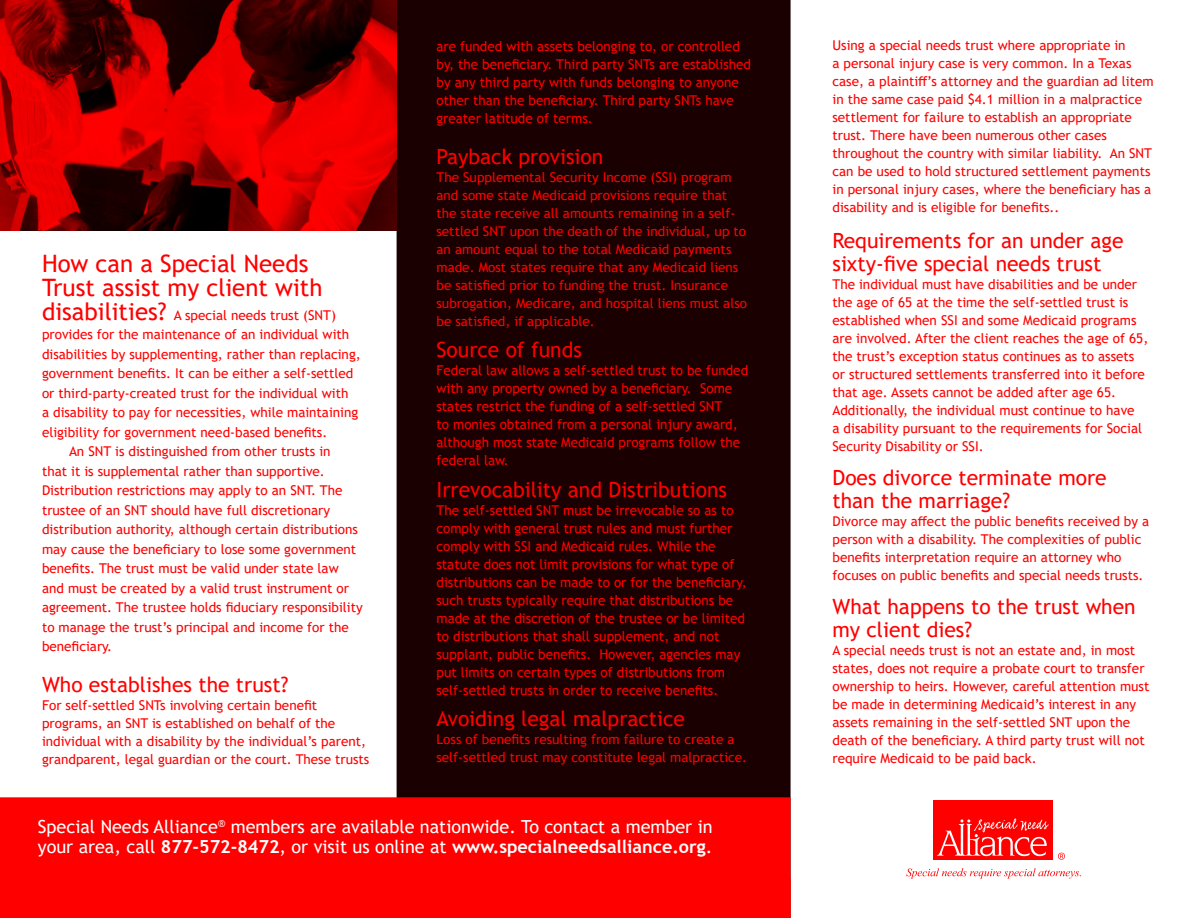
<style>
.page{position:relative;width:1188px;height:918px;background:#fff}
.page>*{position:absolute;margin:0;border:0;box-sizing:border-box;transform-origin:0 0}
.t1{font:24px/24px "Trebuchet MS";color:#f00}
.t2{font:21px/22.5px "Trebuchet MS";color:#f00}
.t3{font:18px/19.5px "Trebuchet MS";color:#fff}
.t4{font:13.5px/18px "Trebuchet MS";color:#f00}
.s1{font-size:24px}
.s2{font-weight:700}
</style>
<div class="page">
<div style="left:934px;top:800px;width:119px;height:60px;background:#f00"></div>
<svg style="left:937px;top:818px;width:112px;height:38px"></svg>
<svg style="left:906px;top:868px;width:175px;height:11px"></svg>
<svg style="left:1058px;top:853px;width:7px;height:7px"></svg>
<div style="left:397px;top:0;width:394px;height:797px;background:#1a0000"></div>
<div style="left:0;top:797px;width:791px;height:80px;background:#f00"></div>
<div style="left:0;top:877px;width:791px;height:41px;background:#f00"></div>
<img style="left:0;top:0;width:396px;height:230px">
<h1 class="t1" style="left:42px;top:253px;width:282px">How can a Special Needs<br>Trust assist my client with</h1>
<p class="t4" style="left:42px;top:307px;width:296px"><span class="s1">disabilities?</span> A special needs trust (SNT)</p>
<p class="t4" style="left:42px;top:326px;width:309px">provides for the maintenance of an individual with</p>
<p class="t4" style="left:42px;top:346px;width:320px">disabilities by supplementing, rather than replacing,</p>
<p class="t4" style="left:42px;top:364px;width:313px">government benefits. It can be either a self-settled</p>
<p class="t4" style="left:42px;top:384px;width:308px">or third-party-created trust for the individual with</p>
<p class="t4" style="left:42px;top:404px;width:318px">a disability to pay for necessities, while maintaining</p>
<p class="t4" style="left:42px;top:423px;width:287px">eligibility for government need-based benefits.</p>
<p class="t4" style="left:69px;top:443px;width:263px">An SNT is distinguished from other trusts in</p>
<p class="t4" style="left:42px;top:463px;width:284px">that it is supplemental rather than supportive.</p>
<p class="t4" style="left:42px;top:482px;width:302px">Distribution restrictions may apply to an SNT. The</p>
<p class="t4" style="left:42px;top:502px;width:290px">trustee of an SNT should have full discretionary</p>
<p class="t4" style="left:42px;top:521px;width:318px">distribution authority, although certain distributions</p>
<p class="t4" style="left:42px;top:540px;width:316px">may cause the beneficiary to lose some government</p>
<p class="t4" style="left:42px;top:559px;width:298px">benefits. The trust must be valid under state law</p>
<p class="t4" style="left:42px;top:580px;width:308px">and must be created by a valid trust instrument or</p>
<p class="t4" style="left:42px;top:598px;width:322px">agreement. The trustee holds fiduciary responsibility</p>
<p class="t4" style="left:42px;top:619px;width:308px">to manage the trust’s principal and income for the</p>
<p class="t4" style="left:42px;top:637px;width:72px">beneficiary.</p>
<h2 class="t2" style="left:42px;top:674px;width:248px">Who establishes the trust?</h2>
<p class="t4" style="left:42px;top:696px;width:329px">For self-settled SNTs involving certain benefit programs, an SNT is established on behalf of the individual with a disability by the individual’s parent, grandparent, legal guardian or the court. These trusts</p>
<p class="t4" style="left:436px;top:38px;width:316px">are funded with assets belonging to, or controlled by, the beneficiary. Third party SNTs are established by any third party with funds belonging to anyone other than the beneficiary. Third party SNTs have greater latitude of terms.</p>
<h2 class="t2" style="left:436px;top:146px;width:168px">Payback provision</h2>
<p class="t4" style="left:436px;top:168px;width:312px">The Supplemental Security Income (SSI) program and some state Medicaid provisions require that the state receive all amounts remaining in a self&shy;settled SNT upon the death of the individual, up to an amount equal to the total Medicaid payments made. Most states require that any Medicaid liens be satisfied prior to funding the trust. Insurance subrogation, Medicare, and hospital liens must also be satisfied, if applicable.</p>
<h2 class="t2" style="left:436px;top:340px;width:147px">Source of funds</h2>
<p class="t4" style="left:436px;top:361px;width:313px">Federal law allows a self-settled trust to be funded with any property owned by a beneficiary. Some states restrict the funding of a self-settled SNT<br>to monies obtained from a personal injury award, although most state Medicaid programs follow the federal law.</p>
<h2 class="t2" style="left:436px;top:478px;width:292px">Irrevocability and Distributions</h2>
<p class="t4" style="left:436px;top:501px;width:312px">The self-settled SNT must be irrevocable so as to comply with general trust rules and must further comply with SSI and Medicaid rules. While the statute does not limit provisions for what type of distributions can be made to or for the beneficiary, such trusts typically require that distributions be made at the discretion of the trustee or be limited to distributions that shall supplement, and not supplant, public benefits. However, agencies may put limits on certain types of distributions from self-settled trusts in order to receive benefits.</p>
<h2 class="t2" style="left:436px;top:709px;width:250px">Avoiding legal malpractice</h2>
<p class="t4" style="left:436px;top:730px;width:312px">Loss of benefits resulting from failure to create a self-settled trust may constitute legal malpractice.</p>
<h3 class="t3" style="left:38px;top:818px;width:676px">Special Needs Alliance<sup>®</sup> members are available nationwide. To contact a member in your area, call <span class="s2">877-572-8472</span>, or visit us online at <span class="s2">www.specialneedsalliance.org</span>.</h3>
<p class="t4" style="left:832px;top:37px;width:323px">Using a special needs trust where appropriate in<br>a personal injury case is very common. In a Texas case, a plaintiff’s attorney and the guardian ad litem in the same case paid $4.1 million in a malpractice settlement for failure to establish an appropriate trust. There have been numerous other cases throughout the country with similar liability. An SNT can be used to hold structured settlement payments in personal injury cases, where the beneficiary has a disability and is eligible for benefits..</p>
<h2 class="t2" style="left:832px;top:231px;width:292px">Requirements for an under age sixty-five special needs trust</h2>
<p class="t4" style="left:832px;top:276px;width:317px">The individual must have disabilities and be under the age of 65 at the time the self-settled trust is established when SSI and some Medicaid programs are involved. After the client reaches the age of 65, the trust’s exception status continues as to assets or structured settlements transferred into it before that age. Assets cannot be added after age 65.<br>Additionally, the individual must continue to have<br>a disability pursuant to the requirements for Social Security Disability or SSI.</p>
<h2 class="t2" style="left:832px;top:468px;width:276px">Does divorce terminate more than the marriage?</h2>
<p class="t4" style="left:832px;top:512px;width:318px">Divorce may affect the public benefits received by a person with a disability. The complexities of public benefits interpretation require an attorney who focuses on public benefits and special needs trusts.</p>
<h2 class="t2" style="left:832px;top:597px;width:305px">What happens to the trust when my client dies?</h2>
<p class="t4" style="left:832px;top:642px;width:318px">A special needs trust is not an estate and, in most states, does not require a probate court to transfer ownership to heirs. However, careful attention must be made in determining Medicaid’s interest in any assets remaining in the self-settled SNT upon the death of the beneficiary. A third party trust will not require Medicaid to be paid back.</p>
</div>
